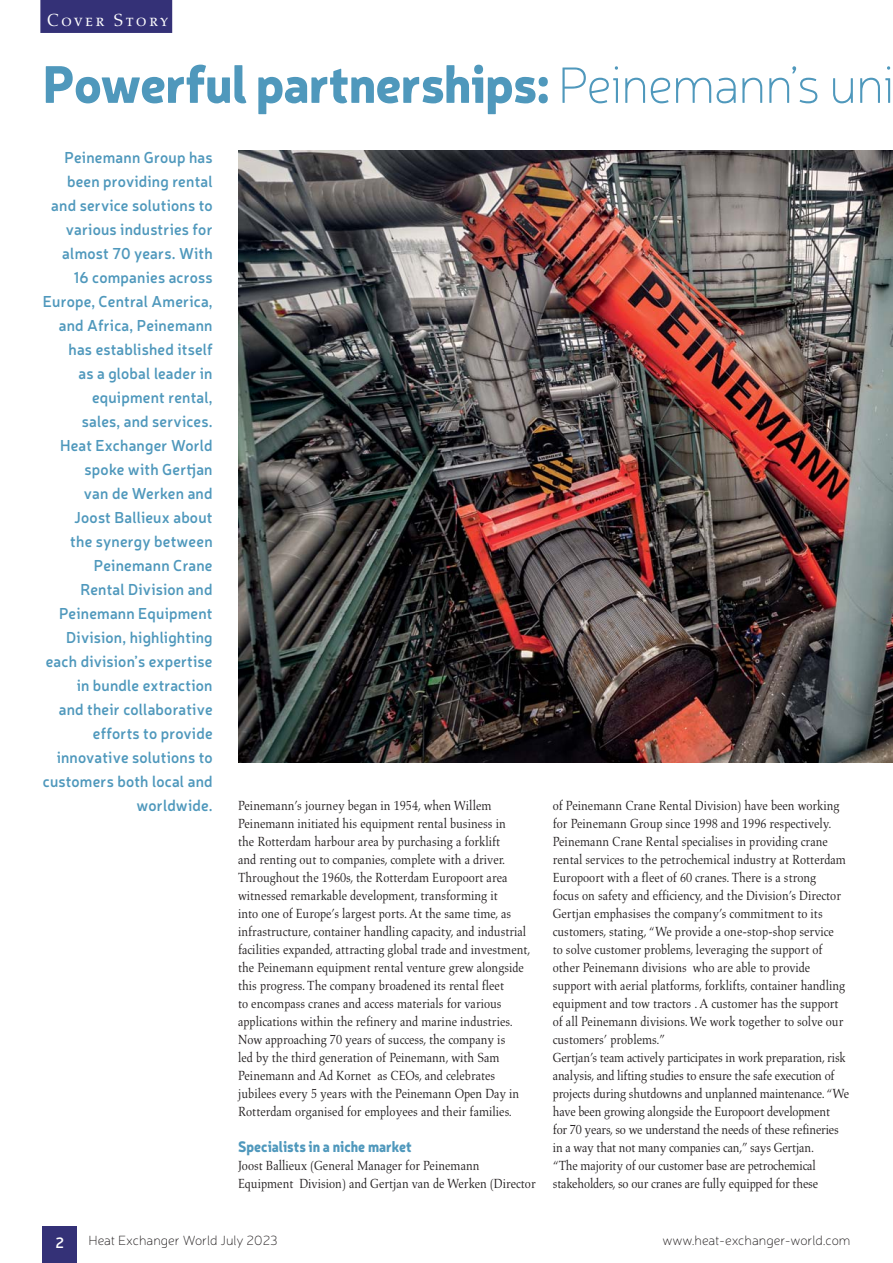
<style>
.page{position:relative;width:893px;height:1263px;background:#fff}
.page>*{position:absolute;margin:0;border:0;box-sizing:border-box;transform-origin:0 0}
.t1{font:900 51.75px "Neris";letter-spacing:-.02em;color:#4f98bc}
.t2{font:18px "Aldus Roman SC";letter-spacing:.125em;color:#fff}
.t3{font:600 15.75px/24px "Neris";letter-spacing:.015em;color:#4f98bc;text-align:right;scale:.95 1}
.t4{font:900 15px "Neris";color:#4f98bc;scale:.9 1}
.t5{font:600 15px "Neris";color:#fff}
.t6{font:13.5px/18px "Aldus";color:#231f20;scale:.9 1}
.t7{font:100 13.5px "Neris";color:#231f20}
.s1{font-weight:100}
</style>
<div class="page">
<div style="left:40px;top:0;width:132px;height:33px;background:#343177"></div>
<div style="left:43px;top:1227px;width:34px;height:36px;background:#343177"></div>
<img style="left:238px;top:151px;width:655px;height:612px">
<h2 class="t2" style="left:47px;top:12px;width:123px">Cover Story</h2>
<h1 class="t1" style="left:43px;top:60px;width:853px">Powerful partnerships: <span class="s1">Peinemann’s uni</span></h1>
<p class="t3" style="left:43px;top:147px;width:180px">Peinemann Group has been providing rental and service solutions to various industries for almost 70 years. With<br>16 companies across<br>Europe, Central America, and Africa, Peinemann has established itself<br>as a global leader in equipment rental,<br>sales, and services.<br>Heat Exchanger World spoke with Gertjan<br>van de Werken and<br>Joost Ballieux about<br>the synergy between<br>Peinemann Crane<br>Rental Division and<br>Peinemann Equipment<br>Division, highlighting each division’s expertise in bundle extraction<br>and their collaborative efforts to provide innovative solutions to customers both local and worldwide.</p>
<p class="t6" style="left:553px;top:798px;width:331px">of Peinemann Crane Rental Division) have been working for Peinemann Group since 1998 and 1996 respectively.<br>Peinemann Crane Rental specialises in providing crane rental services to the petrochemical industry at Rotterdam Europoort with a fleet of 60 cranes. There is a strong<br>focus on safety and efficiency, and the Division’s Director Gertjan emphasises the company’s commitment to its customers, stating, “We provide a one-stop-shop service<br>to solve customer problems, leveraging the support of other Peinemann divisions who are able to provide support with aerial platforms, forklifts, container handling equipment and tow tractors . A customer has the support of all Peinemann divisions. We work together to solve our customers’ problems.”<br>Gertjan’s team actively participates in work preparation, risk analysis, and lifting studies to ensure the safe execution of projects during shutdowns and unplanned maintenance. “We have been growing alongside the Europoort development<br>for 70 years, so we understand the needs of these refineries in a way that not many companies can,” says Gertjan.<br>“The majority of our customer base are petrochemical stakeholders, so our cranes are fully equipped for these</p>
<p class="t6" style="left:238px;top:798px;width:326px">Peinemann’s journey began in 1954, when Willem Peinemann initiated his equipment rental business in<br>the Rotterdam harbour area by purchasing a forklift<br>and renting out to companies, complete with a driver.<br>Throughout the 1960s, the Rotterdam Europoort area witnessed remarkable development, transforming it<br>into one of Europe’s largest ports. At the same time, as infrastructure, container handling capacity, and industrial facilities expanded, attracting global trade and investment, the Peinemann equipment rental venture grew alongside this progress. The company broadened its rental fleet<br>to encompass cranes and access materials for various applications within the refinery and marine industries.<br>Now approaching 70 years of success, the company is<br>led by the third generation of Peinemann, with Sam Peinemann and Ad Kornet as CEOs, and celebrates jubilees every 5 years with the Peinemann Open Day in Rotterdam organised for employees and their families.</p>
<p class="t4" style="left:238px;top:1140px;width:194px">Specialists in a niche market</p>
<p class="t6" style="left:238px;top:1158px;width:332px">Joost Ballieux (General Manager for Peinemann<br>Equipment Division) and Gertjan van de Werken (Director</p>
<p class="t5" style="left:56px;top:1237px;width:10px">2</p>
<p class="t7" style="left:88px;top:1235px;width:191px">Heat Exchanger World July 2023</p>
<p class="t7" style="left:662px;top:1235px;width:190px">www.heat-exchanger-world.com</p>
</div>
